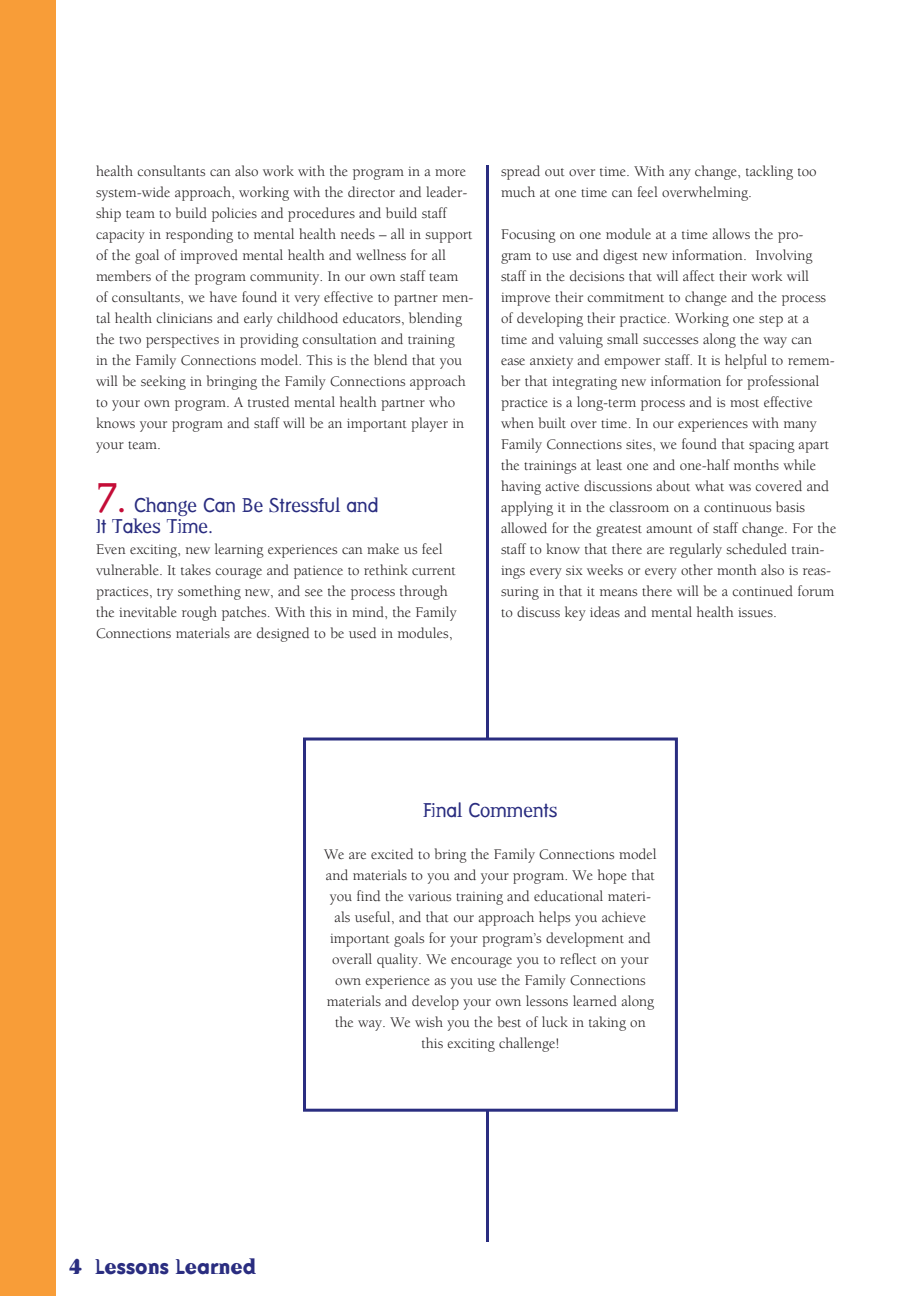
<style>
.page{position:relative;width:918px;height:1296px;background:#fff}
.page>*{position:absolute;margin:0;border:0;box-sizing:border-box;transform-origin:0 0}
.t1{font:700 21px "Dead History";color:#2a2d80}
.t2{font:19.5px "Dead History Roman";color:#2a2d80}
.t3{font:15px/21px "Berkeley";color:#231f20}
.s1{font-size:40.5px;color:#c40c37}
</style>
<div class="page">
<hr style="left:486px;top:165px;width:3px;height:1077px;background:#2a2d80">
<div style="left:0;top:0;width:56px;height:1296px;background:#f89d38"></div>
<div style="left:305px;top:739px;width:371px;height:371px;background:#fff"></div>
<div style="left:303px;top:738px;width:375px;height:374px;border:3px solid #2a2d80"></div>
<p class="t3" style="left:96px;top:161px;width:379px">health consultants can also work with the program in a more system-wide approach, working with the director and leader&shy;ship team to build policies and procedures and build staff capacity in responding to mental health needs – all in support of the goal of improved mental health and wellness for all members of the program community. In our own staff team of consultants, we have found it very effective to partner men&shy;tal health clinicians and early childhood educators, blending the two perspectives in providing consultation and training<br>in the Family Connections model. This is the blend that you will be seeking in bringing the Family Connections approach to your own program. A trusted mental health partner who knows your program and staff will be an important player in your team.</p>
<p class="t2" style="left:96px;top:491px;width:284px"><span class="s1">7.</span> Change Can Be Stressful and</p>
<p class="t2" style="left:96px;top:512px;width:119px">It Takes Time.</p>
<p class="t3" style="left:96px;top:539px;width:362px">Even exciting, new learning experiences can make us feel vulnerable. It takes courage and patience to rethink current practices, try something new, and see the process through the inevitable rough patches. With this in mind, the Family Connections materials are designed to be used in modules,</p>
<p class="t3" style="left:501px;top:161px;width:317px">spread out over time. With any change, tackling too much at one time can feel overwhelming.</p>
<p class="t3" style="left:501px;top:224px;width:337px">Focusing on one module at a time allows the pro&shy;gram to use and digest new information. Involving staff in the decisions that will affect their work will improve their commitment to change and the process of developing their practice. Working one step at a time and valuing small successes along the way can ease anxiety and empower staff. It is helpful to remem&shy;ber that integrating new information for professional practice is a long-term process and is most effective when built over time. In our experiences with many Family Connections sites, we found that spacing apart the trainings at least one and one-half months while having active discussions about what was covered and applying it in the classroom on a continuous basis allowed for the greatest amount of staff change. For the staff to know that there are regularly scheduled train&shy;ings every six weeks or every other month also is reas&shy;suring in that it means there will be a continued forum to discuss key ideas and mental health issues.</p>
<p class="t2" style="left:423px;top:796px;width:136px">Final Comments</p>
<p class="t3" style="left:324px;top:844px;width:334px;text-align:center">We are excited to bring the Family Connections model and materials to you and your program. We hope that you find the various training and educational materi&shy;als useful, and that our approach helps you achieve important goals for your program’s development and overall quality. We encourage you to reflect on your own experience as you use the Family Connections materials and develop your own lessons learned along the way. We wish you the best of luck in taking on this exciting challenge!</p>
<h1 class="t1" style="left:69px;top:1252px;width:189px">4 Lessons Learned</h1>
</div>
